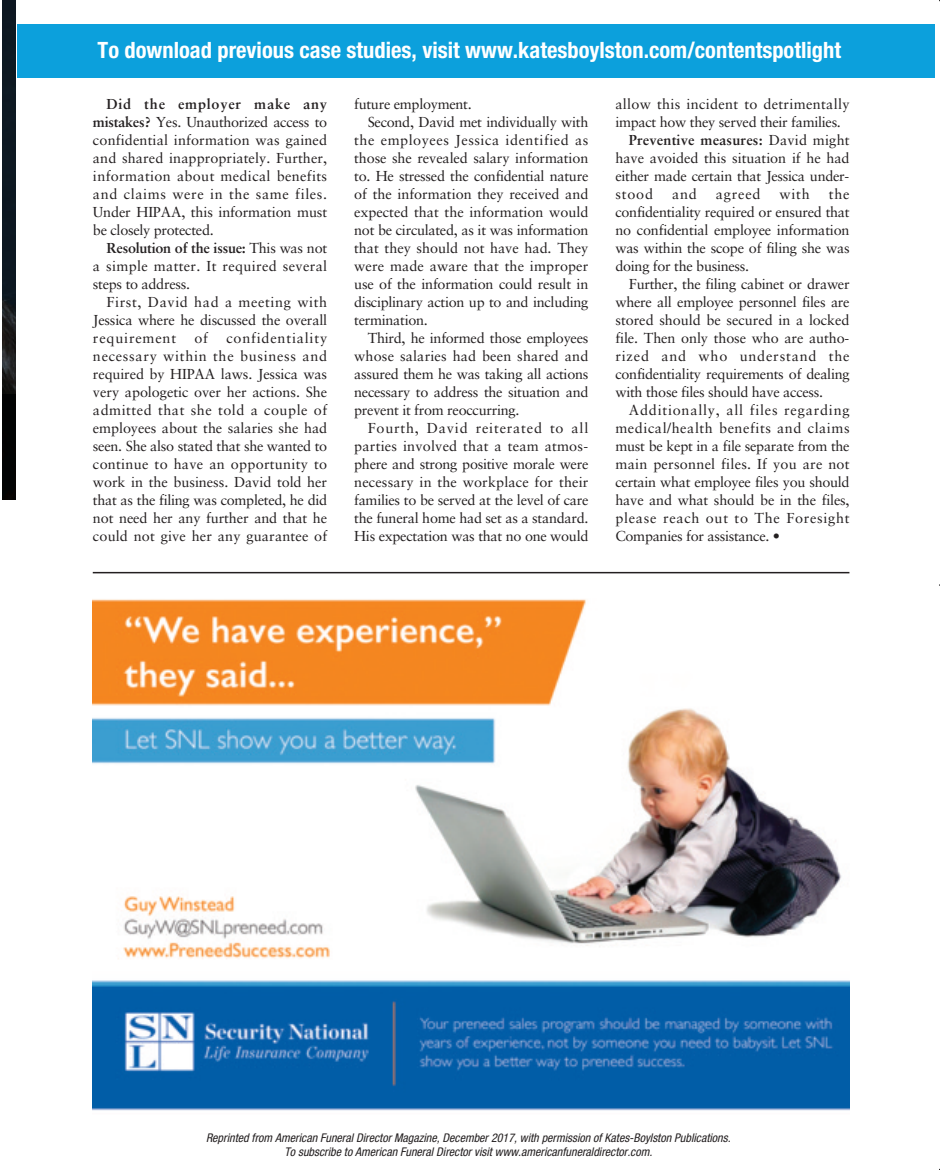
<style>
.page{position:relative;width:940px;height:1172px;background:#fff}
.page>*{position:absolute;margin:0;border:0;box-sizing:border-box;transform-origin:0 0}
.t1{font:700 condensed 22.5px "Helvetica Neue LT Std";color:#fff}
.t2{font:14.4px/18px "Sabon LT Std";letter-spacing:-.02em;color:#231f20;text-align:justify}
.t3{font:14.4px "Sabon LT Std";letter-spacing:.01em;color:#231f20}
.t4{font:14.4px "Sabon LT Std";color:#231f20}
.t5{font:14.4px "Sabon LT Std";letter-spacing:.02em;color:#231f20}
.t6{font:14.4px "Sabon LT Std";letter-spacing:.035em;color:#231f20}
.t7{font:14.4px "Sabon LT Std";letter-spacing:.015em;color:#231f20}
.t8{font:700 14.4px "Sabon LT Std";letter-spacing:.01em;color:#231f20}
.t9{font:14.4px "Sabon LT Std";letter-spacing:.055em;color:#231f20}
.t10{font:italic condensed 12px/14.4px "Helvetica Neue LT Std";color:#231f20;text-align:center}
.s1{font-weight:700}
.s2{font-weight:400}
</style>
<div class="page">
<img style="left:2px;top:0;width:14px;height:394px">
<img style="left:2px;top:394px;width:14px;height:105px">
<div style="left:17px;top:24px;width:917px;height:53px;background:#0ca0dc"></div>
<img style="left:93px;top:599px;width:756px;height:512px">
<hr style="left:93px;top:571px;width:756px;height:2px;background:#231f20">
<hr style="left:939px;top:564px;width:1px;height:42px;background:#000">
<h1 class="t1" style="left:97px;top:42px;width:744px">To download previous case studies, visit www.katesboylston.com/contentspotlight</h1>
<p class="t2" style="left:93px;top:96px;width:236px;text-indent:14px"><span class="s1">Did the employer make any mistakes?</span> Yes. Unauthorized access to confidential information was gained and shared inappropriately. Further, information about medical benefits and claims were in the same files.<br>Under HIPAA, this information must be closely protected.</p>
<p class="t2" style="left:93px;top:240px;width:235px;text-indent:13px"><span class="s1">Resolution of the issue:</span> This was not a simple matter. It required several steps to address.</p>
<p class="t2" style="left:93px;top:294px;width:236px;text-indent:13px">First, David had a meeting with Jessica where he discussed the overall requirement</p>
<p class="t2" style="left:93px;top:330px;width:236px;text-indent:133px">confidentiality necessary within the business and required by HIPAA laws. Jessica was very apologetic over her actions. She admitted that she told a couple of employees about the salaries she had seen. She also stated that she wanted to continue to have an opportunity to work in the business. David told her that as the filing was completed, he did not need her any further and that he could not give her any guarantee of</p>
<p class="t2" style="left:194px;top:330px;width:15px">of</p>
<p class="t2" style="left:354px;top:96px;width:119px">future employment.</p>
<p class="t2" style="left:367px;top:114px;width:222px">Second, David met individually with</p>
<p class="t6" style="left:354px;top:134px;width:235px">the employees Jessica identified as</p>
<p class="t2" style="left:354px;top:150px;width:235px">those she revealed salary information</p>
<p class="t2" style="left:354px;top:168px;width:235px">to. He stressed the confidential nature</p>
<p class="t4" style="left:354px;top:188px;width:235px">of the information they received and</p>
<p class="t4" style="left:354px;top:206px;width:235px">expected that the information would</p>
<p class="t2" style="left:354px;top:222px;width:235px">not be circulated, as it was information</p>
<p class="t2" style="left:354px;top:240px;width:235px">that they should not have had. They</p>
<p class="t3" style="left:354px;top:260px;width:235px">were made aware that the improper</p>
<p class="t2" style="left:354px;top:276px;width:235px">use of the information could result in</p>
<p class="t2" style="left:354px;top:294px;width:235px">disciplinary action up to and including</p>
<p class="t2" style="left:354px;top:312px;width:75px">termination.</p>
<p class="t2" style="left:367px;top:330px;width:222px">Third, he informed those employees</p>
<p class="t3" style="left:354px;top:350px;width:235px">whose salaries had been shared and</p>
<p class="t2" style="left:354px;top:366px;width:235px">assured them he was taking all actions</p>
<p class="t2" style="left:354px;top:384px;width:236px">necessary to address the situation and</p>
<p class="t2" style="left:354px;top:402px;width:167px">prevent it from reoccurring.</p>
<p class="t9" style="left:367px;top:422px;width:222px">Fourth, David reiterated to all</p>
<p class="t7" style="left:354px;top:440px;width:235px">parties involved that a team atmos-</p>
<p class="t2" style="left:354px;top:456px;width:235px">phere and strong positive morale were</p>
<p class="t3" style="left:354px;top:476px;width:235px">necessary in the workplace for their</p>
<p class="t2" style="left:354px;top:492px;width:235px">families to be served at the level of care</p>
<p class="t2" style="left:354px;top:510px;width:235px">the funeral home had set as a standard.</p>
<p class="t2" style="left:354px;top:528px;width:235px">His expectation was that no one would</p>
<p class="t5" style="left:615px;top:98px;width:235px">allow this incident to detrimentally</p>
<p class="t2" style="left:615px;top:114px;width:227px">impact how they served their families.</p>
<p class="t8" style="left:628px;top:134px;width:222px">Preventive measures: <span class="s2">David might</span></p>
<p class="t2" style="left:615px;top:150px;width:235px">have avoided this situation if he had</p>
<p class="t2" style="left:615px;top:168px;width:235px">either made certain that Jessica under-</p>
<p class="t2" style="left:615px;top:186px;width:39px">stood</p>
<p class="t2" style="left:671px;top:186px;width:26px">and</p>
<p class="t2" style="left:715px;top:186px;width:46px">agreed</p>
<p class="t2" style="left:779px;top:186px;width:32px">with</p>
<p class="t2" style="left:615px;top:186px;width:236px;text-indent:213px">the confidentiality required or ensured that no confidential employee information was within the scope of filing she was doing for the business.</p>
<p class="t2" style="left:615px;top:276px;width:235px;text-indent:14px">Further, the filing cabinet or drawer where all employee personnel files are stored should be secured in a locked file. Then only those who are autho&shy;rized and who understand the confidentiality requirements of dealing with those files should have access.</p>
<p class="t2" style="left:615px;top:402px;width:236px;text-indent:13px">Additionally, all files regarding medical/health benefits and claims must be kept in a file separate from the main personnel files. If you are not certain what employee files you should have and what should be in the files, please reach out to The Foresight Companies for assistance. •</p>
<p class="t10" style="left:206px;top:1130px;width:526px">Reprinted from American Funeral Director Magazine, December 2017, with permission of Kates-Boylston Publications.<br>To subscribe to American Funeral Director visit www.americanfuneraldirector.com.</p>
</div>
